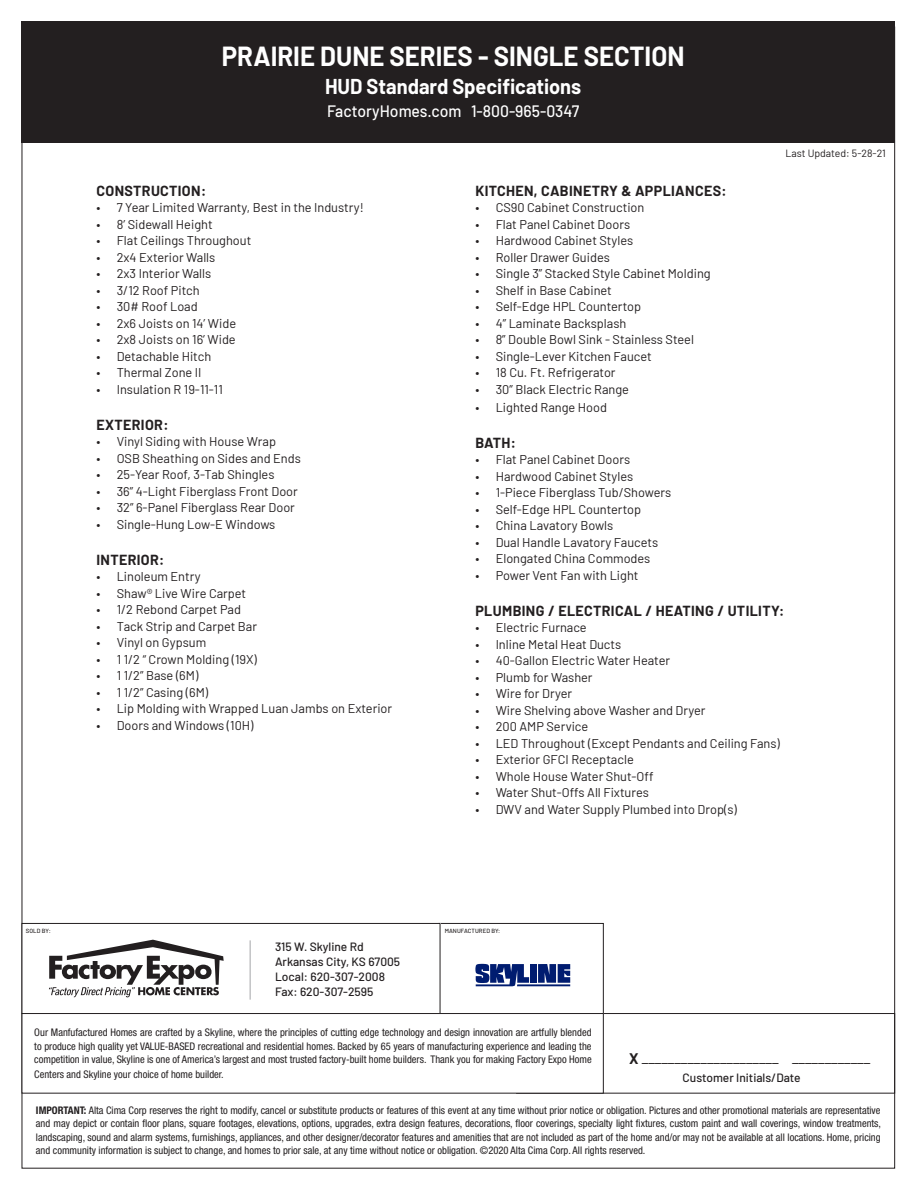
<style>
.page{position:relative;width:918px;height:1188px;background:#fff}
.page>*{position:absolute;margin:0;border:0;box-sizing:border-box;transform-origin:0 0}
.t1{font:700 27px "Barlow";color:#fff;scale:.95 1}
.t2{font:700 21px "Barlow";color:#fff;scale:.95 1}
.t3{font:500 16.5px "Barlow";color:#fff;scale:.95 1}
.t4{font:15px "Barlow";color:#231f20}
.Headers{font:700 14.25px "Barlow";letter-spacing:.025em;color:#231f20}
.t5{font:12.75px "Barlow";color:#231f20}
.t6{font:500 12px/15px "Barlow";color:#231f20}
.heading_new{font:condensed 10.5px/13.5px "Helvetica Neue LT Std";color:#231f20;text-align:justify}
.t7{font:10.5px "Barlow";color:#231f20}
.t8{font:500 6px "Barlow";letter-spacing:.01em;color:#231f20}
.s1{font-weight:700}
</style>
<div class="page">
<div style="left:438px;top:923px;width:166px;height:91px;border:1px solid #231f20"></div>
<div style="left:22px;top:923px;width:418px;height:91px;border:1px solid #231f20"></div>
<div style="left:22px;top:21px;width:873px;height:122px;background:#231f20"></div>
<hr style="left:250px;top:940px;width:1px;height:60px;background:#a4a5a9">
<div style="left:516px;top:1013px;width:379px;height:81px;border:1px solid #231f20"></div>
<svg style="left:49px;top:940px;width:175px;height:57px"></svg>
<svg style="left:475px;top:964px;width:95px;height:22px"></svg>
<hr style="left:517px;top:984px;width:53px;height:2px;background:#001c70">
<div style="left:22px;top:1014px;width:581px;height:79px;background:#fff"></div>
<div style="left:22px;top:1013px;width:582px;height:81px;border:1px solid #231f20"></div>
<p class="t1" style="left:222px;top:36px;width:489px">PRAIRIE DUNE SERIES - SINGLE SECTION</p>
<p class="t2" style="left:325px;top:71px;width:271px">HUD Standard Specifications</p>
<p class="t3" style="left:327px;top:99px;width:267px">FactoryHomes.com 1-800-965-0347</p>
<p class="t7" style="left:785px;top:145px;width:102px">Last Updated: 5-28-21</p>
<p class="Headers" style="left:96px;top:180px;width:111px">CONSTRUCTION:</p>
<p class="t5" style="left:96px;top:198px;width:269px">• 7 Year Limited Warranty, Best in the Industry!</p>
<p class="t5" style="left:96px;top:215px;width:118px">• 8’ Sidewall Height</p>
<p class="t5" style="left:96px;top:231px;width:156px">• Flat Ceilings Throughout</p>
<p class="t5" style="left:96px;top:248px;width:120px">• 2x4 Exterior Walls</p>
<p class="t5" style="left:96px;top:264px;width:116px">• 2x3 Interior Walls</p>
<p class="t5" style="left:96px;top:281px;width:105px">• 3/12 Roof Pitch</p>
<p class="t5" style="left:96px;top:297px;width:103px">• 30# Roof Load</p>
<p class="t5" style="left:96px;top:314px;width:141px">• 2x6 Joists on 14’ Wide</p>
<p class="t5" style="left:96px;top:330px;width:141px">• 2x8 Joists on 16’ Wide</p>
<p class="t5" style="left:96px;top:347px;width:116px">• Detachable Hitch</p>
<p class="t5" style="left:96px;top:363px;width:106px">• Thermal Zone II</p>
<p class="t5" style="left:96px;top:380px;width:128px">• Insulation R 19-11-11</p>
<p class="Headers" style="left:96px;top:414px;width:74px">EXTERIOR:</p>
<p class="t5" style="left:96px;top:432px;width:181px">• Vinyl Siding with House Wrap</p>
<p class="t5" style="left:96px;top:449px;width:206px">• OSB Sheathing on Sides and Ends</p>
<p class="t5" style="left:96px;top:465px;width:179px">• 25-Year Roof, 3-Tab Shingles</p>
<p class="t5" style="left:96px;top:482px;width:203px">• 36” 4-Light Fiberglass Front Door</p>
<p class="t5" style="left:96px;top:498px;width:200px">• 32” 6-Panel Fiberglass Rear Door</p>
<p class="t5" style="left:96px;top:515px;width:180px">• Single-Hung Low-E Windows</p>
<p class="Headers" style="left:96px;top:549px;width:70px">INTERIOR:</p>
<p class="t5" style="left:96px;top:567px;width:106px">• Linoleum Entry</p>
<p class="t5" style="left:96px;top:584px;width:151px">• Shaw® Live Wire Carpet</p>
<p class="t5" style="left:96px;top:600px;width:146px">• 1/2 Rebond Carpet Pad</p>
<p class="t5" style="left:96px;top:617px;width:162px">• Tack Strip and Carpet Bar</p>
<p class="t5" style="left:96px;top:633px;width:111px">• Vinyl on Gypsum</p>
<p class="t5" style="left:96px;top:650px;width:162px">• 1 1/2 “ Crown Molding (19X)</p>
<p class="t5" style="left:96px;top:666px;width:103px">• 1 1/2” Base (6M)</p>
<p class="t5" style="left:96px;top:683px;width:113px">• 1 1/2” Casing (6M)</p>
<p class="t5" style="left:96px;top:699px;width:297px">• Lip Molding with Wrapped Luan Jambs on Exterior</p>
<p class="t5" style="left:96px;top:716px;width:159px">• Doors and Windows (10H)</p>
<p class="Headers" style="left:475px;top:180px;width:253px">KITCHEN, CABINETRY &amp; APPLIANCES:</p>
<p class="t5" style="left:475px;top:198px;width:171px">• CS90 Cabinet Construction</p>
<p class="t5" style="left:475px;top:215px;width:156px">• Flat Panel Cabinet Doors</p>
<p class="t5" style="left:475px;top:231px;width:159px">• Hardwood Cabinet Styles</p>
<p class="t5" style="left:475px;top:248px;width:136px">• Roller Drawer Guides</p>
<p class="t5" style="left:475px;top:264px;width:237px">• Single 3” Stacked Style Cabinet Molding</p>
<p class="t5" style="left:475px;top:281px;width:138px">• Shelf in Base Cabinet</p>
<p class="t5" style="left:475px;top:297px;width:167px">• Self-Edge HPL Countertop</p>
<p class="t5" style="left:475px;top:314px;width:152px">• 4” Laminate Backsplash</p>
<p class="t5" style="left:475px;top:330px;width:220px">• 8” Double Bowl Sink - Stainless Steel</p>
<p class="t5" style="left:475px;top:347px;width:178px">• Single-Lever Kitchen Faucet</p>
<p class="t5" style="left:475px;top:363px;width:142px">• 18 Cu. Ft. Refrigerator</p>
<p class="t5" style="left:475px;top:380px;width:155px">• 30” Black Electric Range</p>
<p class="t5" style="left:475px;top:398px;width:133px">• Lighted Range Hood</p>
<p class="Headers" style="left:475px;top:432px;width:42px">BATH:</p>
<p class="t5" style="left:475px;top:450px;width:156px">• Flat Panel Cabinet Doors</p>
<p class="t5" style="left:475px;top:467px;width:159px">• Hardwood Cabinet Styles</p>
<p class="t5" style="left:475px;top:483px;width:197px">• 1-Piece Fiberglass Tub/Showers</p>
<p class="t5" style="left:475px;top:500px;width:167px">• Self-Edge HPL Countertop</p>
<p class="t5" style="left:475px;top:516px;width:139px">• China Lavatory Bowls</p>
<p class="t5" style="left:475px;top:533px;width:184px">• Dual Handle Lavatory Faucets</p>
<p class="t5" style="left:475px;top:549px;width:176px">• Elongated China Commodes</p>
<p class="t5" style="left:475px;top:566px;width:165px">• Power Vent Fan with Light</p>
<p class="Headers" style="left:475px;top:600px;width:310px">PLUMBING / ELECTRICAL / HEATING / UTILITY:</p>
<p class="t5" style="left:475px;top:618px;width:113px">• Electric Furnace</p>
<p class="t5" style="left:475px;top:635px;width:147px">• Inline Metal Heat Ducts</p>
<p class="t5" style="left:475px;top:651px;width:196px">• 40-Gallon Electric Water Heater</p>
<p class="t5" style="left:475px;top:668px;width:119px">• Plumb for Washer</p>
<p class="t5" style="left:475px;top:684px;width:98px">• Wire for Dryer</p>
<p class="t5" style="left:475px;top:701px;width:232px">• Wire Shelving above Washer and Dryer</p>
<p class="t5" style="left:475px;top:717px;width:114px">• 200 AMP Service</p>
<p class="t5" style="left:475px;top:734px;width:306px">• LED Throughout (Except Pendants and Ceiling Fans)</p>
<p class="t5" style="left:475px;top:750px;width:160px">• Exterior GFCI Receptacle</p>
<p class="t5" style="left:475px;top:767px;width:180px">• Whole House Water Shut-Off</p>
<p class="t5" style="left:475px;top:783px;width:175px">• Water Shut-Offs All Fixtures</p>
<p class="t5" style="left:475px;top:800px;width:263px">• DWV and Water Supply Plumbed into Drop(s)</p>
<p class="t8" style="left:26px;top:926px;width:26px">SOLD BY:</p>
<p class="t8" style="left:445px;top:926px;width:57px">MANUFACTURED BY:</p>
<p class="t6" style="left:275px;top:938px;width:127px">315 W. Skyline Rd<br>Arkansas City, KS 67005</p>
<p class="t6" style="left:275px;top:968px;width:111px">Local: 620-307-2008<br>Fax: 620-307-2595</p>
<p class="heading_new" style="left:34px;top:1026px;width:559px">Our Manfufactured Homes are crafted by a Skyline, where the principles of cutting edge technology and design innovation are artfully blended to produce high quality yet VALUE-BASED recreational and residential homes. Backed by 65 years of manufacturing experience and leading the competition in value, Skyline is one of America’s largest and most trusted factory-built home builders. Thank you for making Factory Expo Home</p>
<p class="heading_new" style="left:34px;top:1068px;width:191px">Centers and Skyline your choice of home builder.</p>
<p class="t4" style="left:629px;top:1048px;width:243px"><span class="s1">X</span> _____________________ ____________</p>
<p class="t6" style="left:683px;top:1069px;width:119px">Customer Initials/Date</p>
<p class="heading_new" style="left:36px;top:1103px;width:847px"><span class="s1">IMPORTANT:</span> Alta Cima Corp reserves the right to modify, cancel or substitute products or features of this event at any time without prior notice or obligation. Pictures and other promotional materials are representative and may depict or contain floor plans, square footages, elevations, options, upgrades, extra design features, decorations, floor coverings, specialty light fixtures, custom paint and wall coverings, window treatments, landscaping, sound and alarm systems, furnishings, appliances, and other designer/decorator features and amenities that are not included as part of the home and/or may not be available at all locations. Home, pricing and community information is subject to change, and homes to prior sale, at any time without notice or obligation. ©2020 Alta Cima Corp. All rights reserved.</p>
</div>
